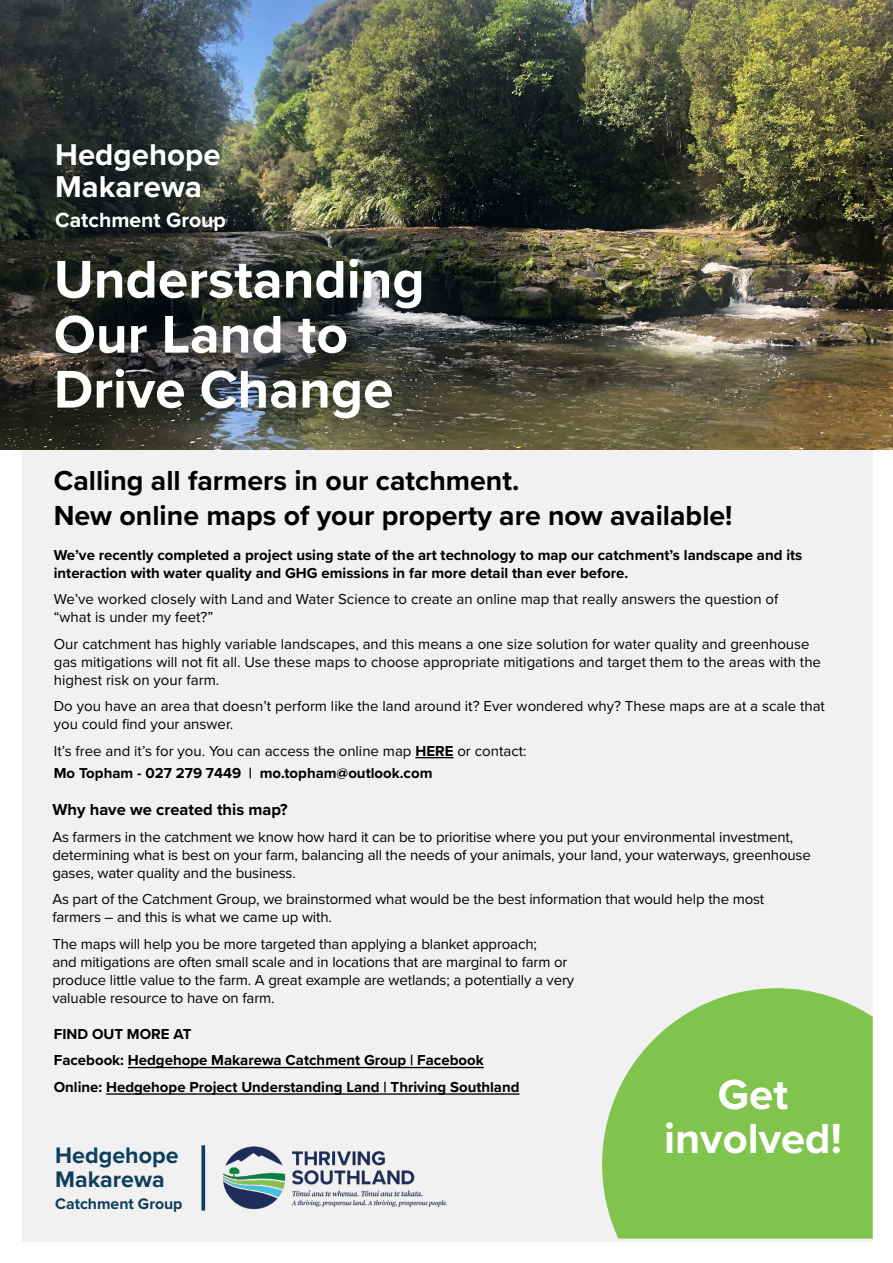
<style>
.page{position:relative;width:893px;height:1263px;background:#fff}
.page>*{position:absolute;margin:0;border:0;box-sizing:border-box;transform-origin:0 0}
.t1{font:700 54.9px/54.9px "Proxima Nova";color:#fff}
.t2{font:700 43.65px/44px "Proxima Nova";color:#fff;text-align:center}
.t3{font:700 31.2px/32.7px "Proxima Nova";color:#fff}
.t4{font:700 28.5px/34.2px "Proxima Nova";color:#000}
.t5{font:700 23.25px/24.3px "Proxima Nova";color:#0e3e5b}
.t6{font:700 21.15px "Proxima Nova";color:#fff}
.t7{font:700 16.5px "Proxima Nova";color:#000}
.t8{font:700 15.9px "Proxima Nova";color:#0e3e5b}
.t9{font:15px/18px "Proxima Nova";letter-spacing:-.01em;color:#000}
.t10{font:700 15px/26.5px "Proxima Nova";color:#000}
.s1{font-weight:700}
</style>
<div class="page">
<div style="left:23px;top:21px;width:850px;height:1221px;background:#f1f1f2"></div>
<svg style="left:602px;top:988px;width:271px;height:250px;fill:#81c44d"></svg>
<hr style="left:415px;top:757px;width:39px;height:1px;background:#000">
<hr style="left:128px;top:1067px;width:356px;height:1px;background:#000">
<hr style="left:106px;top:1093px;width:414px;height:2px;background:#000">
<img style="left:0;top:0;width:893px;height:449px">
<img style="left:223px;top:1146px;width:223px;height:64px">
<svg style="left:201px;top:1145px;width:4px;height:65px"></svg>
<h3 class="t3" style="left:55px;top:137px;width:167px">Hedgehope<br>Makarewa</h3>
<h3 class="t6" style="left:55px;top:205px;width:172px">Catchment Group</h3>
<h1 class="t1" style="left:54px;top:251px;width:372px">Understanding<br>Our Land to<br>Drive Change</h1>
<h3 class="t4" style="left:54px;top:463px;width:680px">Calling all farmers in our catchment.<br>New online maps of your property are now available!</h3>
<p class="t10" style="left:54px;top:545px;width:750px;line-height:18px">We’ve recently completed a project using state of the art technology to map our catchment’s landscape and its interaction with water quality and GHG emissions in far more detail than ever before.</p>
<p class="t9" style="left:54px;top:590px;width:726px">We’ve worked closely with Land and Water Science to create an online map that really answers the question of “what is under my feet?”</p>
<p class="t9" style="left:54px;top:635px;width:769px">Our catchment has highly variable landscapes, and this means a one size solution for water quality and greenhouse gas mitigations will not fit all. Use these maps to choose appropriate mitigations and target them to the areas with the highest risk on your farm.</p>
<p class="t9" style="left:54px;top:697px;width:773px">Do you have an area that doesn’t perform like the land around it? Ever wondered why? These maps are at a scale that you could find your answer.</p>
<p class="t9" style="left:54px;top:740px;width:474px;line-height:22.2px">It’s free and it’s for you. You can access the online map <span class="s1">HERE</span> or contact:<br><span class="s1">Mo Topham - 027 279 7449 | mo.topham@outlook.com</span></p>
<p class="t7" style="left:52px;top:797px;width:237px">Why have we created this map?</p>
<p class="t9" style="left:52px;top:828px;width:760px">As farmers in the catchment we know how hard it can be to prioritise where you put your environmental investment, determining what is best on your farm, balancing all the needs of your animals, your land, your waterways, greenhouse gases, water quality and the business.</p>
<p class="t9" style="left:52px;top:890px;width:713px">As part of the Catchment Group, we brainstormed what would be the best information that would help the most farmers – and this is what we came up with.</p>
<p class="t9" style="left:52px;top:935px;width:523px">The maps will help you be more targeted than applying a blanket approach;<br>and mitigations are often small scale and in locations that are marginal to farm or produce little value to the farm. A great example are wetlands; a potentially a very valuable resource to have on farm.</p>
<p class="t10" style="left:54px;top:1020px;width:467px">FIND OUT MORE AT<br>Facebook: Hedgehope Makarewa Catchment Group | Facebook<br>Online: Hedgehope Project Understanding Land | Thriving Southland</p>
<h3 class="t5" style="left:55px;top:1142px;width:125px">Hedgehope<br>Makarewa</h3>
<p class="t8" style="left:55px;top:1192px;width:129px">Catchment Group</p>
<h2 class="t2" style="left:664px;top:1071px;width:179px">Get involved!</h2>
</div>
